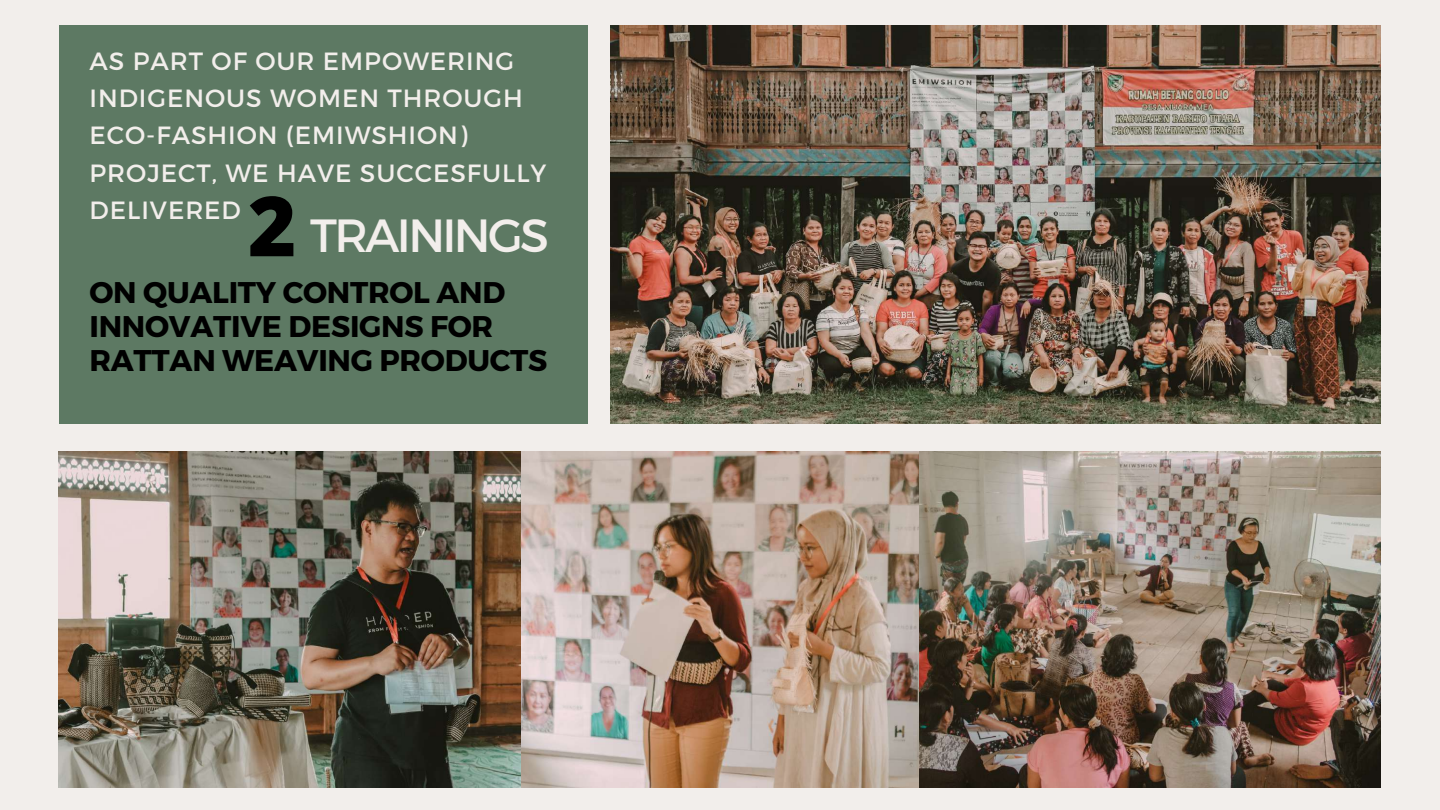
<style>
.page{position:relative;width:1440px;height:810px;background:#f2eeeb}
.page>*{position:absolute;margin:0;border:0;box-sizing:border-box;transform-origin:0 0}
.t1{font:800 83px "Open Sans";color:#000}
.t2{font:46.5px "Montserrat";letter-spacing:-.055em;color:#f2eeeb}
.t3{font:700 29.9px/33.9px "Montserrat";letter-spacing:-.01em;color:#000}
.t4{font:24.9px/37.3px "Montserrat";letter-spacing:.04em;color:#f2eeeb}
</style>
<div class="page">
<img style="left:611px;top:25px;width:769px;height:398px">
<div style="left:59px;top:25px;width:528px;height:398px;background:#5d7963"></div>
<img style="left:59px;top:452px;width:462px;height:336px">
<img style="left:919px;top:452px;width:461px;height:336px">
<img style="left:521px;top:452px;width:398px;height:336px">
<p class="t4" style="left:90px;top:41px;width:458px">AS PART OF OUR EMPOWERING<br>INDIGENOUS WOMEN THROUGH<br>ECO-FASHION (EMIWSHION)<br>PROJECT, WE HAVE SUCCESFULLY<br>DELIVERED</p>
<h2 class="t2" style="left:310px;top:206px;width:241px">TRAININGS</h2>
<h1 class="t1" style="left:248px;top:168px;width:50px">2</h1>
<p class="t3" style="left:90px;top:274px;width:459px">ON QUALITY CONTROL AND<br>INNOVATIVE DESIGNS FOR<br>RATTAN WEAVING PRODUCTS</p>
</div>
